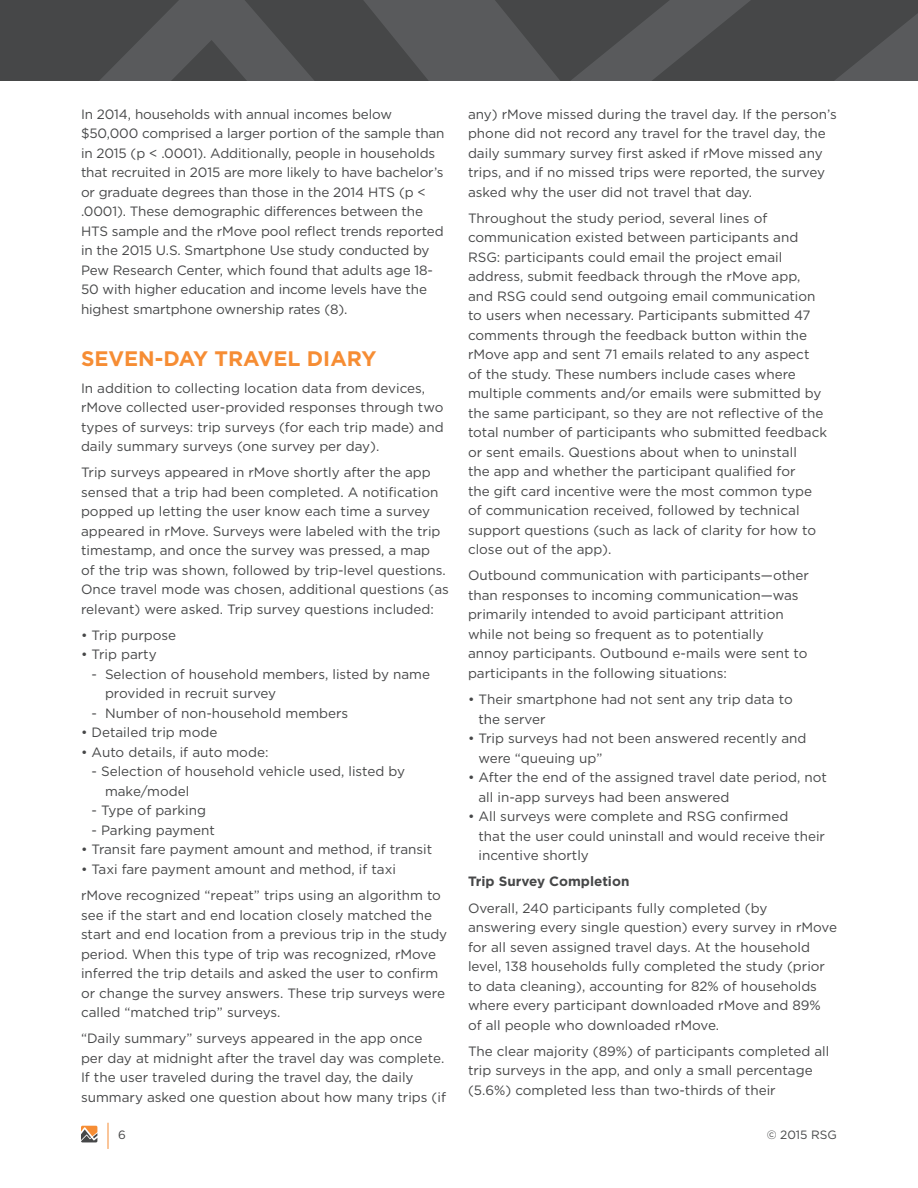
<style>
.page{position:relative;width:918px;height:1188px;background:#fff}
.page>*{position:absolute;margin:0;border:0;box-sizing:border-box;transform-origin:0 0}
.t1{font:700 21px "Gotham";color:#f68d34}
.t2{font:13.5px/19.5px "Gotham";color:#464748}
.t3{font:700 13.5px "Gotham";color:#464748}
.t4{font:12px "Gotham";color:#464748}
</style>
<div class="page">
<svg style="left:81px;top:1126px;width:16px;height:16px"></svg>
<svg style="left:108px;top:1123px;width:1px;height:26px"></svg>
<svg style="left:0;top:0;width:918px;height:81px;background:#4d4e4f"></svg>
<p class="t2" style="left:81px;top:104px;width:365px">In 2014, households with annual incomes below $50,000 comprised a larger portion of the sample than in 2015 (p &lt; .0001). Additionally, people in households that recruited in 2015 are more likely to have bachelor’s or graduate degrees than those in the 2014 HTS (p &lt; .0001). These demographic differences between the HTS sample and the rMove pool reflect trends reported in the 2015 U.S. Smartphone Use study conducted by Pew Research Center, which found that adults age 18- 50 with higher education and income levels have the highest smartphone ownership rates (8).</p>
<h1 class="t1" style="left:81px;top:345px;width:297px">SEVEN-DAY TRAVEL DIARY</h1>
<p class="t2" style="left:81px;top:378px;width:364px">In addition to collecting location data from devices, rMove collected user-provided responses through two types of surveys: trip surveys (for each trip made) and daily summary surveys (one survey per day).</p>
<p class="t2" style="left:81px;top:462px;width:370px">Trip surveys appeared in rMove shortly after the app sensed that a trip had been completed. A notification popped up letting the user know each time a survey appeared in rMove. Surveys were labeled with the trip timestamp, and once the survey was pressed, a map<br>of the trip was shown, followed by trip-level questions.<br>Once travel mode was chosen, additional questions (as relevant) were asked. Trip survey questions included:</p>
<p class="t2" style="left:81px;top:625px;width:97px">• Trip purpose</p>
<p class="t2" style="left:81px;top:645px;width:77px">• Trip party</p>
<p class="t2" style="left:105px;top:664px;width:327px;text-indent:-14px">- Selection of household members, listed by name provided in recruit survey</p>
<p class="t2" style="left:92px;top:703px;width:258px">- Number of non-household members</p>
<p class="t2" style="left:81px;top:723px;width:138px">• Detailed trip mode</p>
<p class="t2" style="left:81px;top:742px;width:189px">• Auto details, if auto mode:</p>
<p class="t2" style="left:105px;top:762px;width:302px;text-indent:-14px">- Selection of household vehicle used, listed by make/model</p>
<p class="t2" style="left:92px;top:801px;width:116px">- Type of parking</p>
<p class="t2" style="left:92px;top:820px;width:125px">- Parking payment</p>
<p class="t2" style="left:81px;top:840px;width:353px">• Transit fare payment amount and method, if transit</p>
<p class="t2" style="left:81px;top:856px;width:362px;line-height:26.2px">• Taxi fare payment amount and method, if taxi<br>rMove recognized “repeat” trips using an algorithm to</p>
<p class="t2" style="left:81px;top:905px;width:368px">see if the start and end location closely matched the start and end location from a previous trip in the study period. When this type of trip was recognized, rMove inferred the trip details and asked the user to confirm or change the survey answers. These trip surveys were called “matched trip” surveys.</p>
<p class="t2" style="left:81px;top:1029px;width:367px">“Daily summary” surveys appeared in the app once per day at midnight after the travel day was complete.<br>If the user traveled during the travel day, the daily summary asked one question about how many trips (if</p>
<p class="t2" style="left:468px;top:104px;width:370px">any) rMove missed during the travel day. If the person’s phone did not record any travel for the travel day, the daily summary survey first asked if rMove missed any trips, and if no missed trips were reported, the survey asked why the user did not travel that day.</p>
<p class="t2" style="left:468px;top:208px;width:361px">Throughout the study period, several lines of communication existed between participants and RSG: participants could email the project email address, submit feedback through the rMove app, and RSG could send outgoing email communication to users when necessary. Participants submitted 47 comments through the feedback button within the rMove app and sent 71 emails related to any aspect<br>of the study. These numbers include cases where multiple comments and/or emails were submitted by the same participant, so they are not reflective of the total number of participants who submitted feedback or sent emails. Questions about when to uninstall<br>the app and whether the participant qualified for<br>the gift card incentive were the most common type of communication received, followed by technical support questions (such as lack of clarity for how to close out of the app).</p>
<p class="t2" style="left:468px;top:566px;width:343px">Outbound communication with participants—other than responses to incoming communication—was primarily intended to avoid participant attrition while not being so frequent as to potentially<br>annoy participants. Outbound e-mails were sent to participants in the following situations:</p>
<p class="t2" style="left:479px;top:689px;width:316px;text-indent:-11px">• Their smartphone had not sent any trip data to the server</p>
<p class="t2" style="left:479px;top:728px;width:329px;text-indent:-11px">• Trip surveys had not been answered recently and were “queuing up”</p>
<p class="t2" style="left:479px;top:767px;width:350px;text-indent:-11px">• After the end of the assigned travel date period, not all in-app surveys had been answered</p>
<p class="t2" style="left:479px;top:806px;width:348px;text-indent:-11px">• All surveys were complete and RSG confirmed<br>that the user could uninstall and would receive their incentive shortly</p>
<p class="t3" style="left:468px;top:873px;width:163px">Trip Survey Completion</p>
<p class="t2" style="left:468px;top:898px;width:371px">Overall, 240 participants fully completed (by answering every single question) every survey in rMove for all seven assigned travel days. At the household level, 138 households fully completed the study (prior to data cleaning), accounting for 82% of households where every participant downloaded rMove and 89% of all people who downloaded rMove.</p>
<p class="t2" style="left:468px;top:1041px;width:363px">The clear majority (89%) of participants completed all trip surveys in the app, and only a small percentage (5.6%) completed less than two-thirds of their</p>
<p class="t4" style="left:118px;top:1127px;width:9px">6</p>
<p class="t4" style="left:767px;top:1127px;width:72px">© 2015 RSG</p>
</div>
